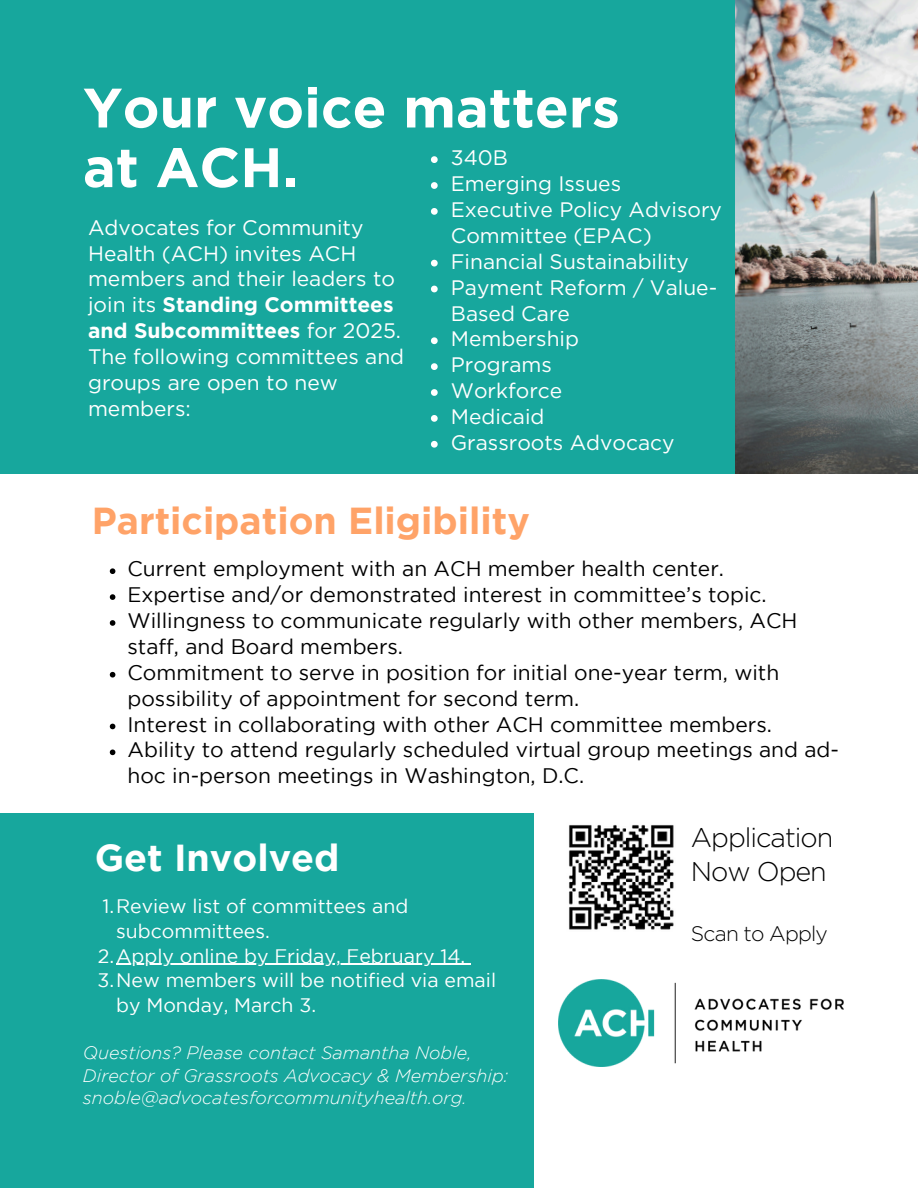
<style>
.page{position:relative;width:918px;height:1188px;background:#fff}
.page>*{position:absolute;margin:0;border:0;box-sizing:border-box;transform-origin:0 0}
.t1{font:700 55.5px/59.7px "Gotham";color:#fff}
.t2{font:700 37.5px "Gotham";color:#ffa368}
.t3{font:700 37.5px "Gotham";color:#fff}
.t4{font:300 27px/33.8px "Gotham";letter-spacing:-.04em;color:#000}
.t5{font:21px/25.8px "Gotham";color:#000}
.t6{font:21px/25.8px "Gotham";color:#fff}
.t7{font:300 21px "Gotham";letter-spacing:-.04em;color:#000}
.t8{font:19.5px/24.8px "Gotham";color:#fff}
.t9{font:italic 300 18px/22.5px "Gotham";color:#fff}
.s1{font-weight:700}
</style>
<div class="page">
<img style="left:569px;top:825px;width:105px;height:105px">
<div style="left:0;top:814px;width:533px;height:374px;background:#17a79d"></div>
<img style="left:734px;top:0;width:184px;height:474px">
<div style="left:0;top:0;width:734px;height:474px;background:#17a79d"></div>
<svg style="left:110px;top:568px;width:5px;height:6px"></svg>
<svg style="left:110px;top:594px;width:5px;height:6px"></svg>
<svg style="left:110px;top:620px;width:5px;height:6px"></svg>
<svg style="left:110px;top:672px;width:5px;height:6px"></svg>
<svg style="left:110px;top:724px;width:5px;height:5px"></svg>
<svg style="left:110px;top:750px;width:5px;height:5px"></svg>
<hr style="left:116px;top:964px;width:349px;height:1px;background:#fff">
<svg style="left:431px;top:156px;width:7px;height:7px"></svg>
<svg style="left:431px;top:182px;width:7px;height:7px"></svg>
<svg style="left:431px;top:208px;width:7px;height:7px"></svg>
<svg style="left:431px;top:260px;width:7px;height:7px"></svg>
<svg style="left:431px;top:286px;width:7px;height:6px"></svg>
<svg style="left:431px;top:337px;width:7px;height:7px"></svg>
<svg style="left:431px;top:363px;width:7px;height:7px"></svg>
<svg style="left:431px;top:389px;width:7px;height:7px"></svg>
<svg style="left:431px;top:415px;width:7px;height:7px"></svg>
<svg style="left:431px;top:441px;width:7px;height:7px"></svg>
<img style="left:559px;top:979px;width:284px;height:87px">
<p class="t1" style="left:83px;top:82px;width:538px">Your voice matters at ACH.</p>
<p class="t6" style="left:451px;top:145px;width:59px">340B</p>
<p class="t6" style="left:451px;top:171px;width:172px">Emerging Issues</p>
<h2 class="t6" style="left:451px;top:197px;width:273px">Executive Policy Advisory<br>Committee (EPAC)</h2>
<p class="t6" style="left:451px;top:248px;width:240px">Financial Sustainability</p>
<p class="t6" style="left:451px;top:274px;width:268px">Payment Reform / Value-<br>Based Care</p>
<p class="t6" style="left:451px;top:326px;width:130px">Membership</p>
<p class="t6" style="left:451px;top:352px;width:103px">Programs</p>
<p class="t6" style="left:451px;top:378px;width:113px">Workforce</p>
<h3 class="t6" style="left:451px;top:404px;width:95px">Medicaid</h3>
<h4 class="t6" style="left:451px;top:429px;width:225px">Grassroots Advocacy</h4>
<p class="t6" style="left:88px;top:214px;width:318px">Advocates for Community<br>Health (ACH) invites ACH members and their leaders to join its <span class="s1">Standing Committees and Subcommittees</span> for 2025.<br>The following committees and groups are open to new members:</p>
<p class="t2" style="left:92px;top:507px;width:440px">Participation Eligibility</p>
<p class="t5" style="left:127px;top:557px;width:598px">Current employment with an ACH member health center.</p>
<p class="t5" style="left:127px;top:583px;width:641px">Expertise and/or demonstrated interest in committee’s topic.</p>
<p class="t5" style="left:127px;top:609px;width:672px">Willingness to communicate regularly with other members, ACH staff, and Board members.</p>
<p class="t5" style="left:127px;top:661px;width:653px">Commitment to serve in position for initial one-year term, with possibility of appointment for second term.</p>
<p class="t5" style="left:127px;top:713px;width:646px">Interest in collaborating with other ACH committee members.</p>
<p class="t5" style="left:127px;top:739px;width:713px">Ability to attend regularly scheduled virtual group meetings and ad&shy;hoc in-person meetings in Washington, D.C.</p>
<p class="t3" style="left:95px;top:844px;width:246px">Get Involved</p>
<p class="t8" style="left:116px;top:895px;width:294px;text-indent:-14px">1.Review list of committees and subcommittees.</p>
<p class="t8" style="left:98px;top:945px;width:369px">2.Apply online by Friday, February 14.</p>
<h2 class="t8" style="left:116px;top:969px;width:382px;text-indent:-19px">3.New members will be notified via email by Monday, March 3.</h2>
<p class="t9" style="left:83px;top:1043px;width:427px">Questions? Please contact Samantha Noble,<br>Director of Grassroots Advocacy &amp; Membership: snoble@advocatesforcommunityhealth.org.</p>
<h1 class="t4" style="left:691px;top:821px;width:144px">Application<br>Now Open</h1>
<p class="t7" style="left:691px;top:922px;width:139px">Scan to Apply</p>
</div>
